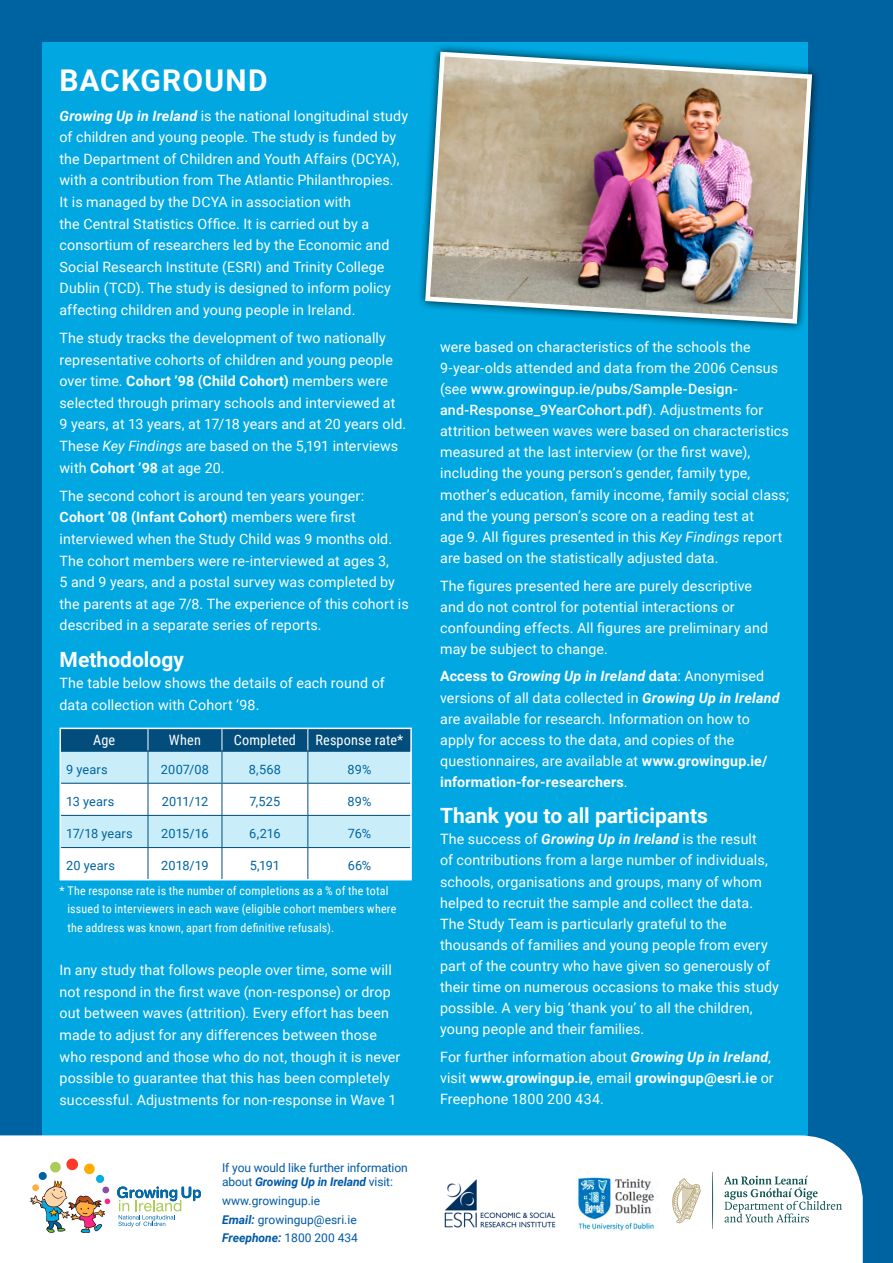
<style>
.page{position:relative;width:893px;height:1263px;background:#0063a1}
.page>*{position:absolute;margin:0;border:0;box-sizing:border-box;transform-origin:0 0}
.t1{font:700 30px "Roboto";letter-spacing:.045em;color:#fff}
.t2{font:700 21px "Roboto";color:#fff}
.t3{font:14.25px/21.1px "Roboto";letter-spacing:.01em;color:#fff}
.t4{font:14.25px "Roboto Condensed";letter-spacing:.01em;color:#fff}
.t5{font:12.75px "Roboto";letter-spacing:.01em;color:#0063a1}
.t6{font:12px/18.6px "Roboto Condensed";letter-spacing:.015em;color:#fff}
.t7{font:12px/18.6px "Roboto";letter-spacing:-.01em;color:#0059a7}
.s1{font-weight:700;font-style:italic}
.s2{font-weight:700}
.s3{font-style:italic}
.s4{font-weight:500}
</style>
<div class="page">
<div style="left:43px;top:43px;width:765px;height:1177px;background:#00a7e1"></div>
<svg style="left:60px;top:728px;width:350px;height:151px;background:#bcd8e5"></svg>
<hr style="left:148px;top:728px;width:74px;height:1px;background:#fff">
<hr style="left:222px;top:728px;width:86px;height:1px;background:#fff">
<hr style="left:308px;top:728px;width:104px;height:1px;background:#fff">
<hr style="left:410px;top:729px;width:2px;height:22px;background:#fff">
<hr style="left:60px;top:751px;width:1px;height:32px;background:#fff">
<hr style="left:410px;top:751px;width:2px;height:32px;background:#fff">
<hr style="left:60px;top:783px;width:1px;height:32px;background:#fff">
<hr style="left:410px;top:783px;width:2px;height:32px;background:#fff">
<hr style="left:60px;top:815px;width:1px;height:32px;background:#fff">
<hr style="left:410px;top:815px;width:2px;height:32px;background:#fff">
<hr style="left:60px;top:847px;width:1px;height:32px;background:#fff">
<hr style="left:410px;top:847px;width:2px;height:32px;background:#fff">
<hr style="left:60px;top:879px;width:88px;height:1px;background:#fff">
<hr style="left:148px;top:879px;width:74px;height:1px;background:#fff">
<hr style="left:222px;top:879px;width:86px;height:1px;background:#fff">
<hr style="left:308px;top:879px;width:104px;height:1px;background:#fff">
<div style="left:0;top:1135px;width:863px;height:128px;background:#fff"></div>
<img style="left:574px;top:1176px;width:85px;height:55px">
<svg style="left:724px;top:1175px;width:118px;height:47px;background:#d5e1e0"></svg>
<svg style="left:712px;top:1172px;width:1px;height:57px"></svg>
<svg style="left:672px;top:1178px;width:29px;height:45px"></svg>
<img style="left:439px;top:1174px;width:122px;height:58px">
<svg style="left:117px;top:1186px;width:84px;height:41px;background:#c9dfe2"></svg>
<img style="left:30px;top:1158px;width:80px;height:76px">
<div style="left:417px;top:43px;width:404px;height:289px;background:#000;opacity:.85"></div>
<img style="left:423px;top:49px;width:391px;height:277px">
<h1 class="t1" style="left:60px;top:59px;width:210px">BACKGROUND</h1>
<p class="t3" style="left:60px;top:104px;width:350px;line-height:21.6px"><span class="s1">Growing Up in Ireland</span> is the national longitudinal study of children and young people. The study is funded by the Department of Children and Youth Affairs (DCYA), with a contribution from The Atlantic Philanthropies.<br>It is managed by the DCYA in association with<br>the Central Statistics Office. It is carried out by a consortium of researchers led by the Economic and Social Research Institute (ESRI) and Trinity College Dublin (TCD). The study is designed to inform policy affecting children and young people in Ireland.</p>
<p class="t3" style="left:60px;top:327px;width:348px;line-height:21.6px">The study tracks the development of two nationally representative cohorts of children and young people over time. <span class="s2">Cohort ’98 (Child Cohort)</span> members were selected through primary schools and interviewed at 9 years, at 13 years, at 17/18 years and at 20 years old.<br>These <span class="s3">Key Findings</span> are based on the 5,191 interviews with <span class="s2">Cohort ’98</span> at age 20.</p>
<p class="t3" style="left:60px;top:484px;width:351px;line-height:21.6px">The second cohort is around ten years younger:<br><span class="s2">Cohort ’08 (Infant Cohort)</span> members were first interviewed when the Study Child was 9 months old.<br>The cohort members were re-interviewed at ages 3,<br>5 and 9 years, and a postal survey was completed by the parents at age 7/8. The experience of this cohort is described in a separate series of reports.</p>
<h2 class="t2" style="left:60px;top:645px;width:126px">Methodology</h2>
<p class="t3" style="left:60px;top:672px;width:327px;line-height:21.6px">The table below shows the details of each round of data collection with Cohort ‘98.</p>
<p class="t4" style="left:93px;top:730px;width:24px">Age</p>
<p class="t4" style="left:169px;top:730px;width:33px">When</p>
<p class="t4" style="left:234px;top:730px;width:64px">Completed</p>
<p class="t4" style="left:316px;top:730px;width:89px">Response rate*</p>
<p class="t5" style="left:66px;top:760px;width:43px">9 years</p>
<p class="t5" style="left:161px;top:760px;width:50px">2007/08</p>
<p class="t5" style="left:249px;top:760px;width:34px">8,568</p>
<p class="t5" style="left:347px;top:760px;width:26px">89%</p>
<p class="t5" style="left:66px;top:792px;width:50px">13 years</p>
<p class="t5" style="left:162px;top:792px;width:48px">2011/12</p>
<p class="t5" style="left:250px;top:792px;width:32px">7,525</p>
<p class="t5" style="left:347px;top:792px;width:26px">89%</p>
<p class="t5" style="left:66px;top:825px;width:68px">17/18 years</p>
<p class="t5" style="left:161px;top:825px;width:49px">2015/16</p>
<p class="t5" style="left:249px;top:825px;width:33px">6,216</p>
<p class="t5" style="left:348px;top:825px;width:25px">76%</p>
<p class="t5" style="left:66px;top:857px;width:50px">20 years</p>
<p class="t5" style="left:161px;top:857px;width:49px">2018/19</p>
<p class="t5" style="left:250px;top:857px;width:32px">5,191</p>
<p class="t5" style="left:348px;top:857px;width:25px">66%</p>
<p class="t6" style="left:67px;top:881px;width:330px;text-indent:-8px">* The response rate is the number of completions as a % of the total issued to interviewers in each wave (eligible cohort members where the address was known, apart from definitive refusals).</p>
<p class="t3" style="left:60px;top:959px;width:342px;line-height:21.6px">In any study that follows people over time, some will not respond in the first wave (non-response) or drop out between waves (attrition). Every effort has been made to adjust for any differences between those who respond and those who do not, though it is never possible to guarantee that this has been completely successful. Adjustments for non-response in Wave 1</p>
<p class="t7" style="left:222px;top:1160px;width:187px;line-height:14.4px">If you would like further information about <span class="s1">Growing Up in Ireland</span> visit:</p>
<p class="t7" style="left:222px;top:1191px;width:137px">www.growingup.ie<br><span class="s1">Email:</span> growingup@esri.ie<br><span class="s1">Freephone:</span> 1800 200 434</p>
<p class="t3" style="left:440px;top:335px;width:350px">were based on characteristics of the schools the 9-year-olds attended and data from the 2006 Census (see <span class="s4">www.growingup.ie/pubs/Sample-Design&shy;and-Response_9YearCohort.pdf</span>). Adjustments for attrition between waves were based on characteristics measured at the last interview (or the first wave), including the young person’s gender, family type, mother’s education, family income, family social class; and the young person’s score on a reading test at<br>age 9. All figures presented in this <span class="s3">Key Findings</span> report are based on the statistically adjusted data.</p>
<p class="t3" style="left:440px;top:574px;width:329px">The figures presented here are purely descriptive and do not control for potential interactions or confounding effects. All figures are preliminary and may be subject to change.</p>
<p class="t3" style="left:440px;top:665px;width:341px"><span class="s2">Access to</span> <span class="s1">Growing Up in Ireland</span> <span class="s2">data</span>: Anonymised versions of all data collected in <span class="s1">Growing Up in Ireland </span>are available for research. Information on how to apply for access to the data, and copies of the questionnaires, are available at <span class="s2">www.growingup.ie/ information-for-researchers</span>.</p>
<h2 class="t2" style="left:440px;top:801px;width:269px">Thank you to all participants</h2>
<p class="t3" style="left:440px;top:828px;width:340px">The success of <span class="s1">Growing Up in Ireland</span> is the result<br>of contributions from a large number of individuals, schools, organisations and groups, many of whom helped to recruit the sample and collect the data.<br>The Study Team is particularly grateful to the thousands of families and young people from every part of the country who have given so generously of their time on numerous occasions to make this study possible. A very big ‘thank you’ to all the children, young people and their families.</p>
<p class="t3" style="left:440px;top:1046px;width:335px">For further information about <span class="s1">Growing Up in Ireland</span>, visit <span class="s2">www.growingup.ie</span>, email <span class="s2">growingup@esri.ie</span> or<br>Freephone 1800 200 434.</p>
</div>
